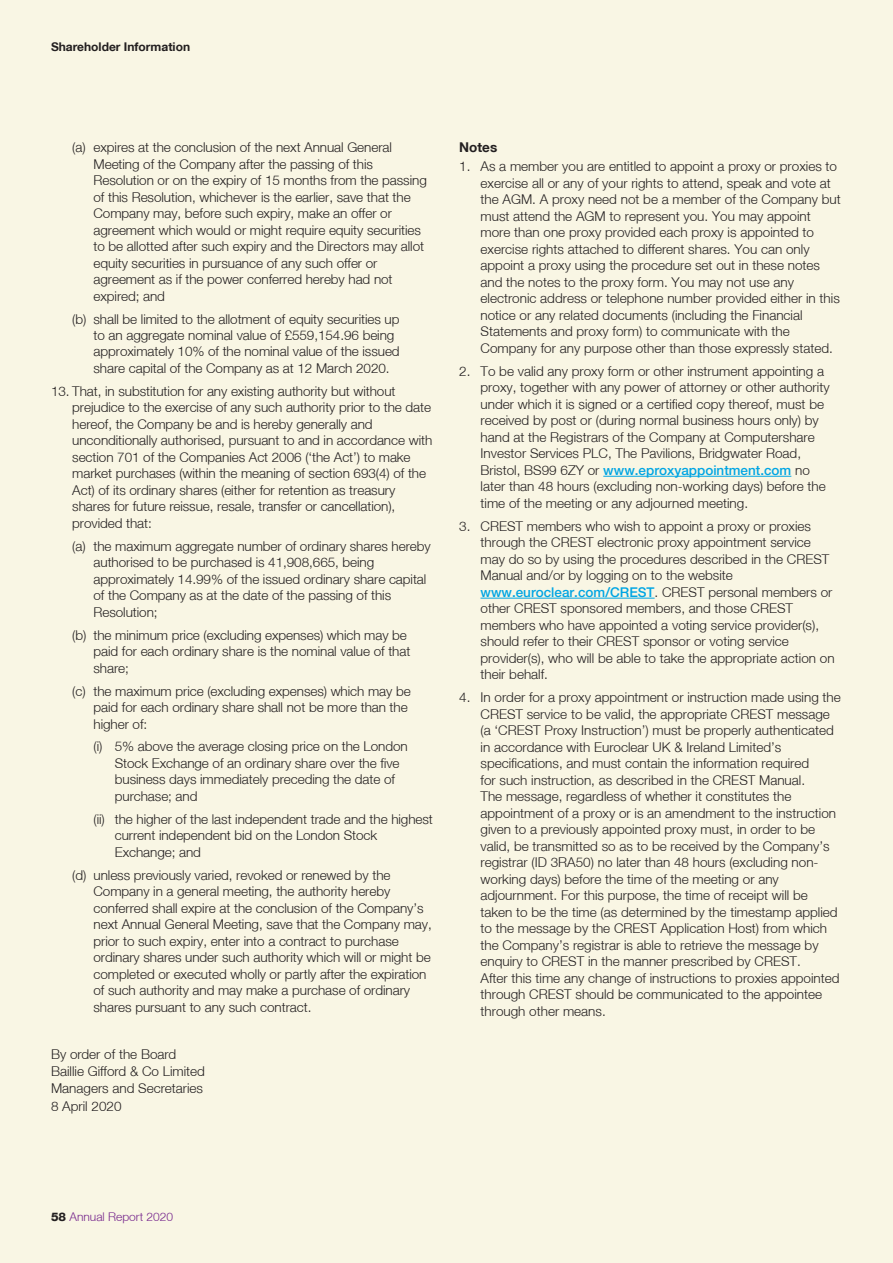
<style>
.page{position:relative;width:893px;height:1263px;background:#f9f6e4}
.page>*{position:absolute;margin:0;border:0;box-sizing:border-box;transform-origin:0 0}
.BODY_INDENT_1{font:300 13.5px/16.5px "Helvetica Neue LT";color:#231f20}
.BODY_INDENT_2{font:300 13.5px/16.5px "Helvetica Neue LT";letter-spacing:-.005em;color:#231f20}
.BODY_INDENT_3{font:300 13.5px/16.5px "Helvetica Neue LT";letter-spacing:-.005em;color:#231f20}
.HEADER_LEVEL_1_-_STY{font:300 13.5px "Helvetica Neue LT";color:#231f20}
.HEADER_LEVEL_4_-_STY{font:700 13.5px "Helvetica Neue LT";color:#231f20}
.HIDDEN_RIGHT_PAGE_TO{font:700 12px "Helvetica Neue LT";color:#231f20}
.t1{font:300 12px "Helvetica Neue LT";color:#77278d}
.s1{font-family:"Helvetica Neue LT Std";font-weight:500;color:#00a5e3}
.s2{font-weight:800;color:#231f20}
</style>
<div class="page">
<hr style="left:603px;top:476px;width:188px;height:1px;background:#00a5e3">
<hr style="left:480px;top:598px;width:175px;height:1px;background:#00a5e3">
<p class="HIDDEN_RIGHT_PAGE_TO" style="left:51px;top:39px;width:141px">Shareholder Information</p>
<p class="BODY_INDENT_2" style="left:94px;top:139px;width:335px;text-indent:-21px">(a) expires at the conclusion of the next Annual General Meeting of the Company after the passing of this Resolution or on the expiry of 15 months from the passing of this Resolution, whichever is the earlier, save that the Company may, before such expiry, make an offer or agreement which would or might require equity securities to be allotted after such expiry and the Directors may allot equity securities in pursuance of any such offer or agreement as if the power conferred hereby had not expired; and</p>
<p class="BODY_INDENT_2" style="left:94px;top:310px;width:308px;text-indent:-21px">(b) shall be limited to the allotment of equity securities up to an aggregate nominal value of £559,154.96 being approximately 10% of the nominal value of the issued share capital of the Company as at 12 March 2020.</p>
<p class="BODY_INDENT_1" style="left:72px;top:383px;width:361px;text-indent:-21px">13. That, in substitution for any existing authority but without prejudice to the exercise of any such authority prior to the date hereof, the Company be and is hereby generally and unconditionally authorised, pursuant to and in accordance with section 701 of the Companies Act 2006 (‘the Act’) to make market purchases (within the meaning of section 693(4) of the Act) of its ordinary shares (either for retention as treasury shares for future reissue, resale, transfer or cancellation), provided that:</p>
<p class="BODY_INDENT_2" style="left:94px;top:537px;width:339px;text-indent:-21px">(a) the maximum aggregate number of ordinary shares hereby authorised to be purchased is 41,908,665, being approximately 14.99% of the issued ordinary share capital of the Company as at the date of the passing of this Resolution;</p>
<p class="BODY_INDENT_2" style="left:94px;top:626px;width:318px;text-indent:-21px">(b) the minimum price (excluding expenses) which may be paid for each ordinary share is the nominal value of that share;</p>
<p class="BODY_INDENT_2" style="left:94px;top:682px;width:319px;text-indent:-21px">(c) the maximum price (excluding expenses) which may be paid for each ordinary share shall not be more than the higher of:</p>
<p class="BODY_INDENT_3" style="left:115px;top:738px;width:294px;text-indent:-21px">(i) 5% above the average closing price on the London Stock Exchange of an ordinary share over the five business days immediately preceding the date of purchase; and</p>
<p class="BODY_INDENT_3" style="left:115px;top:810px;width:320px;text-indent:-21px">(ii) the higher of the last independent trade and the highest current independent bid on the London Stock<br>Exchange; and</p>
<p class="BODY_INDENT_2" style="left:94px;top:866px;width:340px;text-indent:-21px">(d) unless previously varied, revoked or renewed by the Company in a general meeting, the authority hereby conferred shall expire at the conclusion of the Company’s next Annual General Meeting, save that the Company may, prior to such expiry, enter into a contract to purchase ordinary shares under such authority which will or might be completed or executed wholly or partly after the expiration of such authority and may make a purchase of ordinary shares pursuant to any such contract.</p>
<p class="HEADER_LEVEL_1_-_STY" style="left:51px;top:1046px;width:127px">By order of the Board</p>
<p class="HEADER_LEVEL_1_-_STY" style="left:51px;top:1063px;width:156px">Baillie Gifford &amp; Co Limited</p>
<p class="HEADER_LEVEL_1_-_STY" style="left:51px;top:1080px;width:154px">Managers and Secretaries</p>
<p class="HEADER_LEVEL_1_-_STY" style="left:51px;top:1098px;width:72px">8 April 2020</p>
<p class="HEADER_LEVEL_4_-_STY" style="left:459px;top:139px;width:40px">Notes</p>
<p class="BODY_INDENT_1" style="left:480px;top:158px;width:362px;text-indent:-21px">1. As a member you are entitled to appoint a proxy or proxies to exercise all or any of your rights to attend, speak and vote at the AGM. A proxy need not be a member of the Company but must attend the AGM to represent you. You may appoint more than one proxy provided each proxy is appointed to exercise rights attached to different shares. You can only appoint a proxy using the procedure set out in these notes and the notes to the proxy form. You may not use any electronic address or telephone number provided either in this notice or any related documents (including the Financial Statements and proxy form) to communicate with the Company for any purpose other than those expressly stated.</p>
<p class="BODY_INDENT_1" style="left:480px;top:363px;width:351px;text-indent:-21px">2. To be valid any proxy form or other instrument appointing a proxy, together with any power of attorney or other authority under which it is signed or a certified copy thereof, must be received by post or (during normal business hours only) by hand at the Registrars of the Company at Computershare Investor Services PLC, The Pavilions, Bridgwater Road, Bristol, BS99 6ZY or <span class="s1">www.eproxyappointment.com</span> no later than 48 hours (excluding non-working days) before the time of the meeting or any adjourned meeting.</p>
<p class="BODY_INDENT_1" style="left:480px;top:517px;width:356px;text-indent:-21px">3. CREST members who wish to appoint a proxy or proxies through the CREST electronic proxy appointment service may do so by using the procedures described in the CREST Manual and/or by logging on to the website <span class="s1">www.euroclear.com/CREST</span>. CREST personal members or other CREST sponsored members, and those CREST members who have appointed a voting service provider(s), should refer to their CREST sponsor or voting service provider(s), who will be able to take the appropriate action on their behalf.</p>
<p class="BODY_INDENT_1" style="left:480px;top:689px;width:362px;text-indent:-21px">4. In order for a proxy appointment or instruction made using the CREST service to be valid, the appropriate CREST message (a ‘CREST Proxy Instruction’) must be properly authenticated in accordance with Euroclear UK &amp; Ireland Limited’s specifications, and must contain the information required<br>for such instruction, as described in the CREST Manual.<br>The message, regardless of whether it constitutes the appointment of a proxy or is an amendment to the instruction given to a previously appointed proxy must, in order to be valid, be transmitted so as to be received by the Company’s registrar (ID 3RA50) no later than 48 hours (excluding non&shy;working days) before the time of the meeting or any adjournment. For this purpose, the time of receipt will be taken to be the time (as determined by the timestamp applied to the message by the CREST Application Host) from which the Company’s registrar is able to retrieve the message by enquiry to CREST in the manner prescribed by CREST.<br>After this time any change of instructions to proxies appointed through CREST should be communicated to the appointee through other means.</p>
<p class="t1" style="left:51px;top:1209px;width:124px"><span class="s2">58</span> Annual Report 2020</p>
</div>
